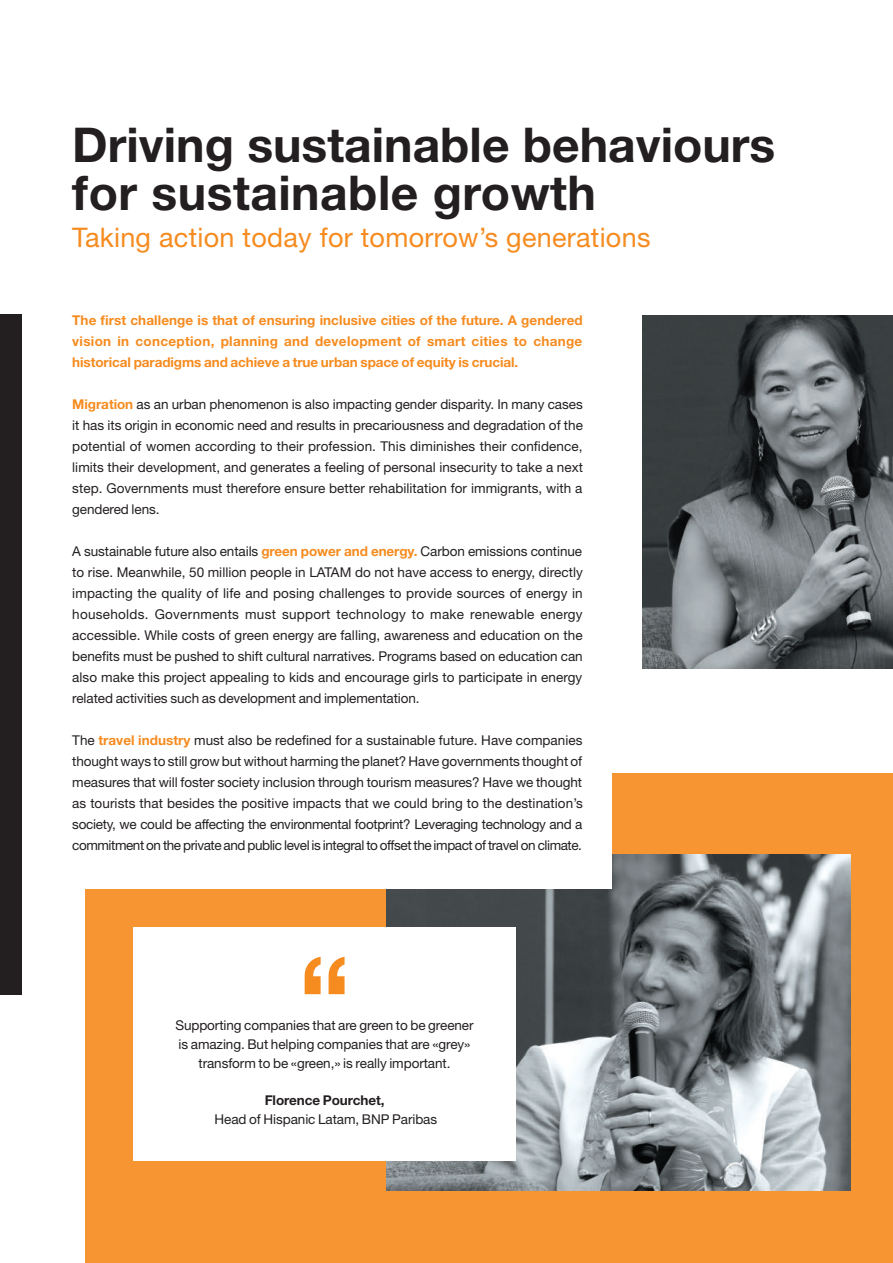
<style>
.page{position:relative;width:893px;height:1263px;background:#fff}
.page>*{position:absolute;margin:0;border:0;box-sizing:border-box;transform-origin:0 0}
.t1{font:700 48px/48px "Helvetica Neue LT Std";color:#231f20}
.t2{font:27px "Helvetica Neue LT Std";letter-spacing:.01em;color:#f68b1f}
.t3{font:13.5px/21px "Helvetica Neue LT Std";letter-spacing:-.005em;color:#231f20;text-align:justify}
.t4{font:700 13.5px/21px "Helvetica Neue LT Std";letter-spacing:-.005em;color:#f68b1f;text-align:justify}
.t5{font:700 13.5px "Helvetica Neue LT Std";letter-spacing:-.005em;color:#231f20}
.s1{font-weight:700;color:#f68b1f}
</style>
<div class="page">
<div style="left:85px;top:774px;width:808px;height:489px;background:#f79532"></div>
<img style="left:387px;top:855px;width:463px;height:336px">
<img style="left:642px;top:315px;width:251px;height:353px">
<div style="left:133px;top:927px;width:383px;height:233px;background:#fff"></div>
<svg style="left:304px;top:957px;width:41px;height:37px"></svg>
<div style="left:43px;top:293px;width:569px;height:596px;background:#fff"></div>
<div style="left:0;top:315px;width:21px;height:680px;background:#231f20"></div>
<h1 class="t1" style="left:72px;top:120px;width:705px">Driving sustainable behaviours for sustainable growth</h1>
<h2 class="t2" style="left:72px;top:222px;width:580px">Taking action today for tomorrow’s generations</h2>
<p class="t4" style="left:72px;top:309px;width:512px">The first challenge is that of ensuring inclusive cities of the future. A gendered vision in conception, planning and development of smart cities to change historical paradigms and achieve a true urban space of equity is crucial.</p>
<p class="t3" style="left:72px;top:393px;width:512px"><span class="s1">Migration</span> as an urban phenomenon is also impacting gender disparity. In many cases it has its origin in economic need and results in precariousness and degradation of the potential of women according to their profession. This diminishes their confidence, limits their development, and generates a feeling of personal insecurity to take a next step. Governments must therefore ensure better rehabilitation for immigrants, with a gendered lens.</p>
<p class="t3" style="left:72px;top:540px;width:512px">A sustainable future also entails <span class="s1">green power and energy.</span> Carbon emissions continue to rise. Meanwhile, 50 million people in LATAM do not have access to energy, directly impacting the quality of life and posing challenges to provide sources of energy in households. Governments must support technology to make renewable energy accessible. While costs of green energy are falling, awareness and education on the benefits must be pushed to shift cultural narratives. Programs based on education can also make this project appealing to kids and encourage girls to participate in energy related activities such as development and implementation.</p>
<p class="t3" style="left:72px;top:729px;width:512px">The <span class="s1">travel industry</span> must also be redefined for a sustainable future. Have companies thought ways to still grow but without harming the planet? Have governments thought of measures that will foster society inclusion through tourism measures? Have we thought as tourists that besides the positive impacts that we could bring to the destination’s society, we could be affecting the environmental footprint? Leveraging technology and a commitment on the private and public level is integral to offset the impact of travel on climate.</p>
<p class="t3" style="left:175px;top:1016px;width:300px;line-height:18.8px;text-align:center">Supporting companies that are green to be greener is amazing. But helping companies that are «grey» transform to be «green,» is really important.</p>
<p class="t5" style="left:265px;top:1092px;width:121px">Florence Pourchet,</p>
<p class="t3" style="left:215px;top:1108px;width:224px">Head of Hispanic Latam, BNP Paribas</p>
</div>
